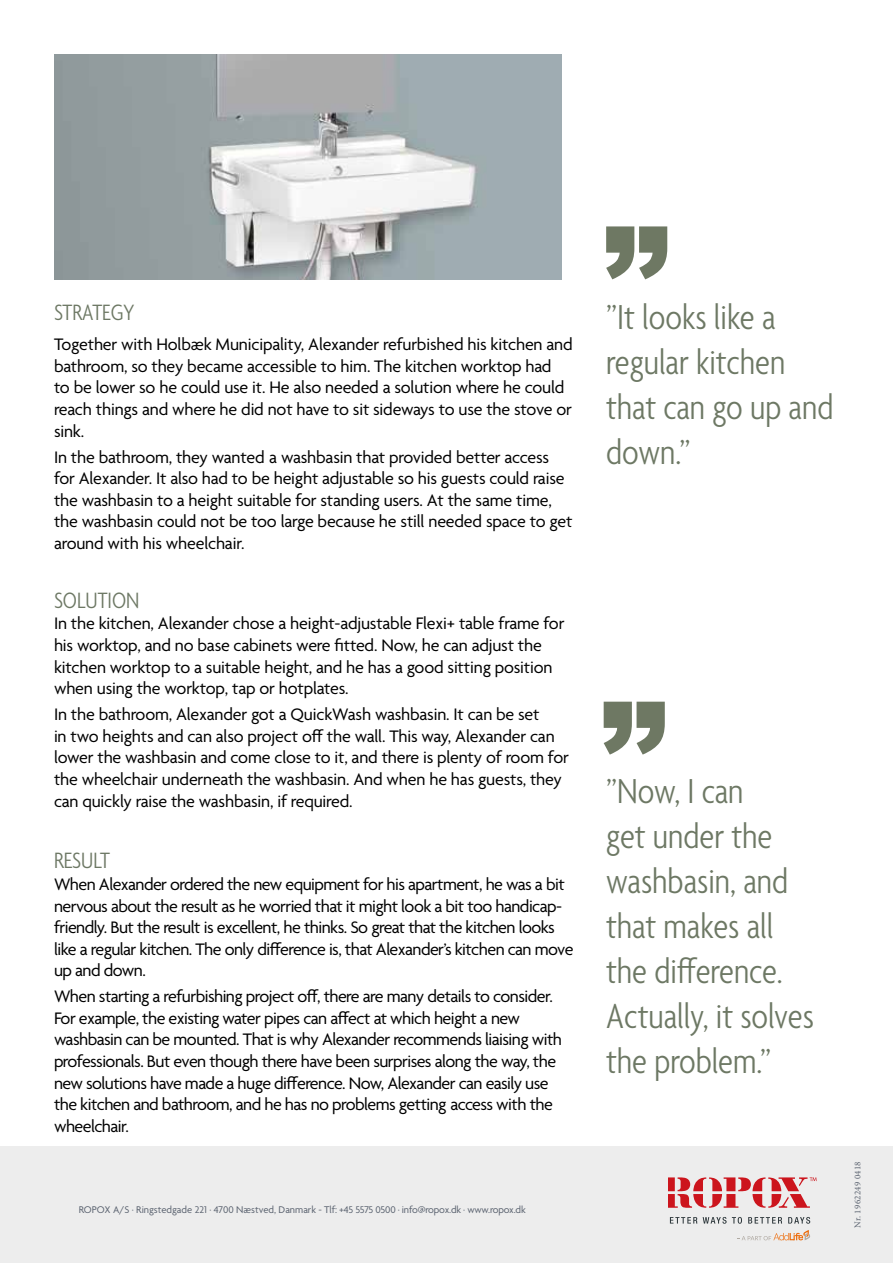
<style>
.page{position:relative;width:893px;height:1263px;background:#fff}
.page>*{position:absolute;margin:0;border:0;box-sizing:border-box;transform-origin:0 0}
.t1{font:300 condensed 37.5px/45px "Agenda";color:#6d7864}
.t2{font:300 condensed 24px "Agenda";color:#6d7864}
.t3{font:18px/21.6px "Agenda";letter-spacing:-.02em;color:#000}
.t4{font:10.5px "Agenda";letter-spacing:-.015em;color:#5b6370}
.t5{font:9px "Minion Pro";letter-spacing:.025em;color:#5b6370}
</style>
<div class="page">
<svg style="left:604px;top:702px;width:61px;height:53px"></svg>
<div style="left:0;top:1147px;width:893px;height:116px;background:#ededed"></div>
<svg style="left:606px;top:226px;width:61px;height:53px"></svg>
<svg style="left:670px;top:1217px;width:27px;height:6px"></svg>
<svg style="left:703px;top:1217px;width:39px;height:7px"></svg>
<svg style="left:748px;top:1217px;width:34px;height:6px"></svg>
<svg style="left:788px;top:1217px;width:22px;height:7px"></svg>
<svg style="left:668px;top:1177px;width:148px;height:31px"></svg>
<svg style="left:737px;top:1230px;width:73px;height:10px"></svg>
<img style="left:54px;top:54px;width:507px;height:225px">
<h2 class="t2" style="left:54px;top:300px;width:82px">STRATEGY</h2>
<p class="t3" style="left:54px;top:335px;width:520px">Together with Holbæk Municipality, Alexander refurbished his kitchen and bathroom, so they became accessible to him. The kitchen worktop had<br>to be lower so he could use it. He also needed a solution where he could reach things and where he did not have to sit sideways to use the stove or sink.</p>
<p class="t3" style="left:54px;top:447px;width:520px">In the bathroom, they wanted a washbasin that provided better access for Alexander. It also had to be height adjustable so his guests could raise the washbasin to a height suitable for standing users. At the same time, the washbasin could not be too large because he still needed space to get around with his wheelchair.</p>
<h2 class="t2" style="left:54px;top:587px;width:87px">SOLUTION</h2>
<p class="t3" style="left:54px;top:614px;width:512px">In the kitchen, Alexander chose a height-adjustable Flexi+ table frame for his worktop, and no base cabinets were fitted. Now, he can adjust the kitchen worktop to a suitable height, and he has a good sitting position when using the worktop, tap or hotplates.</p>
<p class="t3" style="left:54px;top:705px;width:516px">In the bathroom, Alexander got a QuickWash washbasin. It can be set<br>in two heights and can also project off the wall. This way, Alexander can lower the washbasin and come close to it, and there is plenty of room for the wheelchair underneath the washbasin. And when he has guests, they can quickly raise the washbasin, if required.</p>
<h2 class="t2" style="left:54px;top:848px;width:58px">RESULT</h2>
<p class="t3" style="left:54px;top:874px;width:521px">When Alexander ordered the new equipment for his apartment, he was a bit nervous about the result as he worried that it might look a bit too handicap&shy;friendly. But the result is excellent, he thinks. So great that the kitchen looks like a regular kitchen. The only difference is, that Alexander’s kitchen can move up and down.</p>
<p class="t3" style="left:54px;top:987px;width:510px">When starting a refurbishing project off, there are many details to consider.<br>For example, the existing water pipes can affect at which height a new washbasin can be mounted. That is why Alexander recommends liaising with professionals. But even though there have been surprises along the way, the new solutions have made a huge difference. Now, Alexander can easily use the kitchen and bathroom, and he has no problems getting access with the wheelchair.</p>
<p class="t4" style="left:79px;top:1204px;width:448px">ROPOX A/S · Ringstedgade 221 · 4700 Næstved, Danmark - Tlf: +45 5575 0500 · info@ropox.dk · www.ropox.dk</p>
<h1 class="t1" style="left:606px;top:297px;width:229px">”It looks like a regular kitchen that can go up and down.”</h1>
<h1 class="t1" style="left:606px;top:771px;width:209px">”Now, I can<br>get under the washbasin, and that makes all the difference.<br>Actually, it solves the problem.”</h1>
<p class="t5" style="left:851px;top:1228px;width:68px;rotate:-90deg">Nr. 1962249 0418</p>
</div>
